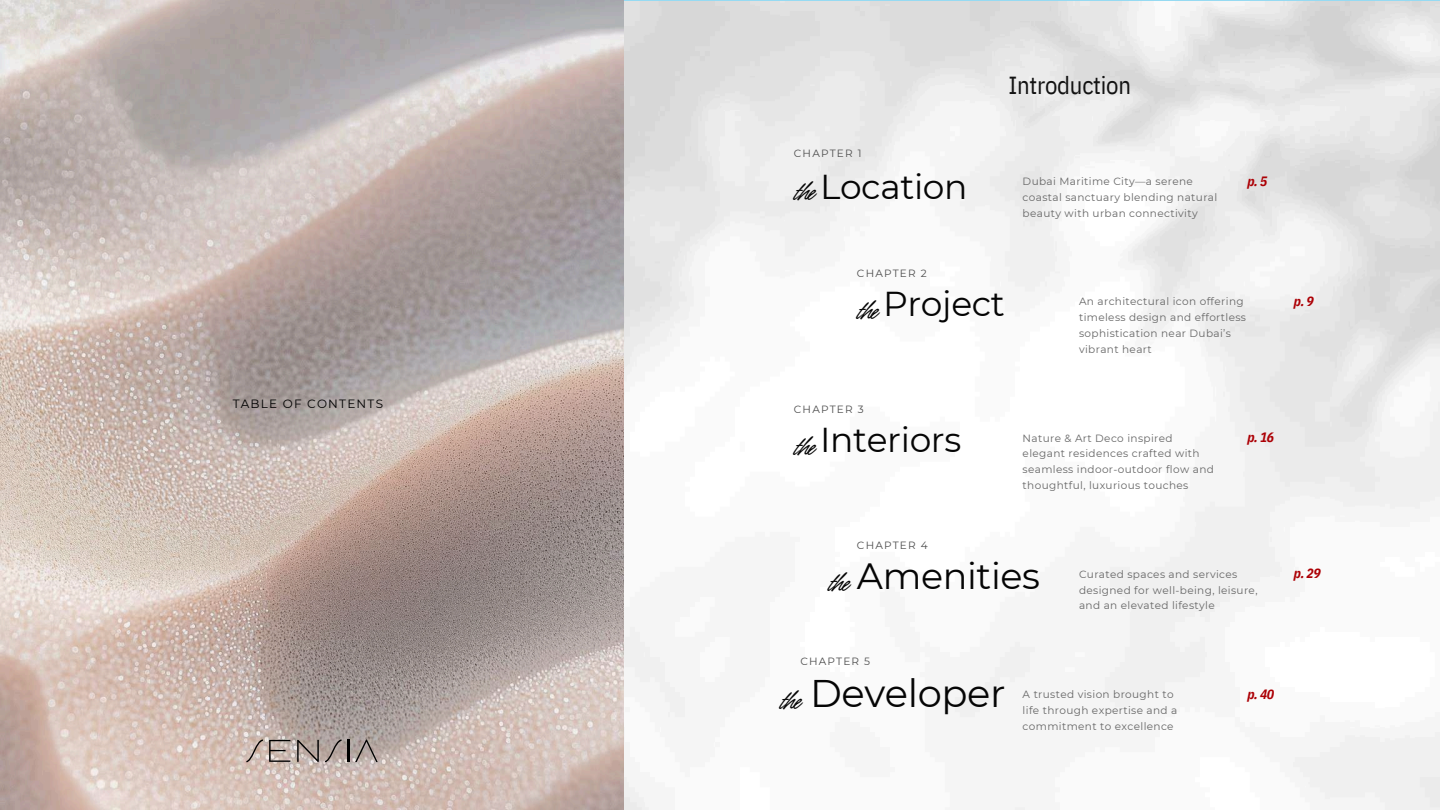
<style>
.page{position:relative;width:1440px;height:810px;background:#fff}
.page>*{position:absolute;margin:0;border:0;box-sizing:border-box;transform-origin:0 0}
.t1{font:38.5px "Montserrat";letter-spacing:-.01em;color:#050505}
.t2{font:36.5px "Montserrat";letter-spacing:-.01em;color:#050505}
.t3{font:34.5px "Montserrat";letter-spacing:-.01em;color:#050505}
.t4{font:24.7px "IBM Plex Sans Cond";letter-spacing:-.01em;color:#121212}
.t5{font:23.8px "TY Script";letter-spacing:-.07em;color:#050505}
.t6{font:italic 700 13.5px "IBM Plex Sans Cond";color:#ac0005}
.t7{font:12px "Montserrat";letter-spacing:.1em;color:#000}
.t8{font:10.5px/15.8px "Montserrat";letter-spacing:.035em;color:#666}
.t9{font:10.5px "Montserrat";letter-spacing:.11em;color:#4d4d4d}
</style>
<div class="page">
<img style="left:0;top:0;width:624px;height:810px">
<svg style="left:246px;top:739px;width:17px;height:23px"></svg>
<svg style="left:269px;top:740px;width:21px;height:22px"></svg>
<svg style="left:297px;top:740px;width:22px;height:22px"></svg>
<svg style="left:325px;top:739px;width:17px;height:23px"></svg>
<svg style="left:348px;top:740px;width:1px;height:22px"></svg>
<svg style="left:355px;top:740px;width:23px;height:22px"></svg>
<p class="t7" style="left:233px;top:397px;width:152px">TABLE OF CONTENTS</p>
<h3 class="t4" style="left:1008px;top:69px;width:124px">Introduction</h3>
<p class="t9" style="left:794px;top:146px;width:69px">CHAPTER 1</p>
<h3 class="t3" style="left:820px;top:166px;width:149px">Location</h3>
<h3 class="t5" style="left:794px;top:177px;width:22px">the</h3>
<p class="t8" style="left:1023px;top:173px;width:196px">Dubai Maritime City—a serene coastal sanctuary blending natural beauty with urban connectivity</p>
<p class="t6" style="left:1247px;top:172px;width:22px">p.5</p>
<p class="t9" style="left:857px;top:267px;width:71px">CHAPTER 2</p>
<h3 class="t3" style="left:883px;top:282px;width:123px">Project</h3>
<h3 class="t5" style="left:857px;top:295px;width:22px">the</h3>
<p class="t8" style="left:1079px;top:294px;width:168px">An architectural icon offering timeless design and effortless sophistication near Dubai’s vibrant heart</p>
<p class="t6" style="left:1294px;top:292px;width:22px">p.9</p>
<p class="t9" style="left:794px;top:403px;width:71px">CHAPTER 3</p>
<h3 class="t3" style="left:820px;top:418px;width:143px">Interiors</h3>
<h3 class="t5" style="left:794px;top:432px;width:22px">the</h3>
<p class="t8" style="left:1023px;top:430px;width:193px">Nature &amp; Art Deco inspired elegant residences crafted with seamless indoor-outdoor flow and thoughtful, luxurious touches</p>
<p class="t6" style="left:1247px;top:428px;width:28px">p. 16</p>
<p class="t9" style="left:857px;top:539px;width:72px">CHAPTER 4</p>
<h2 class="t2" style="left:857px;top:554px;width:185px">Amenities</h2>
<h3 class="t5" style="left:828px;top:568px;width:22px">the</h3>
<p class="t8" style="left:1079px;top:566px;width:180px">Curated spaces and services designed for well-being, leisure, and an elevated lifestyle</p>
<p class="t9" style="left:800px;top:655px;width:71px">CHAPTER 5</p>
<h1 class="t1" style="left:810px;top:670px;width:197px">Developer</h1>
<h3 class="t5" style="left:780px;top:686px;width:22px">the</h3>
<p class="t8" style="left:1023px;top:686px;width:156px">A trusted vision brought to life through expertise and a commitment to excellence</p>
<p class="t6" style="left:1247px;top:685px;width:28px">p. 40</p>
<p class="t6" style="left:1294px;top:565px;width:28px">p. 29</p>
</div>
